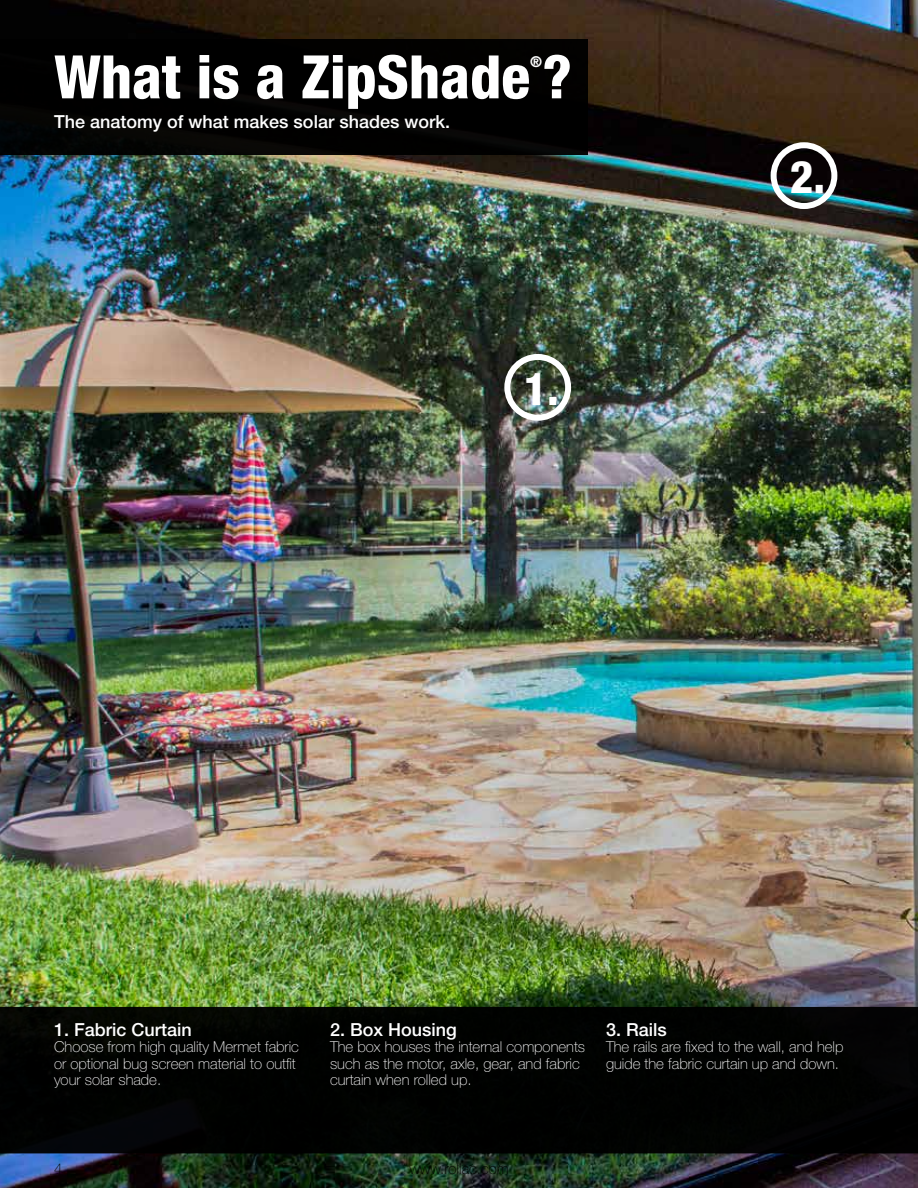
<style>
.page{position:relative;width:918px;height:1188px;background:#fff}
.page>*{position:absolute;margin:0;border:0;box-sizing:border-box;transform-origin:0 0}
.t1{font:800 condensed 60px "Helvetica Neue LT Std";color:#fff}
.t2{font:800 condensed 45px "Helvetica Neue LT Std";color:#fff}
.t3{font:500 18px "Helvetica Neue LT Std";color:#fff}
.t4{font:100 15px/16.5px "Helvetica Neue LT Std";color:#fff}
.t5{font:100 15px "Helvetica Neue LT Std";color:#000}
.t6{font:800 condensed 15px "Helvetica Neue LT Std";color:#fff}
</style>
<div class="page">
<img style="left:0;top:0;width:918px;height:1188px">
<div style="left:0;top:1007px;width:918px;height:146px;background:#010201"></div>
<div style="left:0;top:39px;width:588px;height:116px;background:#000"></div>
<div style="left:504px;top:354px;width:67px;height:67px;border:6px solid #fff;border-radius:50%"></div>
<div style="left:771px;top:142px;width:66px;height:67px;border:6px solid #fff;border-radius:50%"></div>
<h1 class="t1" style="left:54px;top:40px;width:519px">What is a ZipShade ?</h1>
<p class="t6" style="left:530px;top:52px;width:13px">®</p>
<p class="t3" style="left:54px;top:111px;width:397px">The anatomy of what makes solar shades work.</p>
<h2 class="t2" style="left:524px;top:361px;width:37px">1.</h2>
<h2 class="t2" style="left:790px;top:149px;width:37px">2.</h2>
<p class="t3" style="left:54px;top:1018px;width:139px">1. Fabric Curtain</p>
<p class="t4" style="left:54px;top:1039px;width:247px">Choose from high quality Mermet fabric or optional bug screen material to outfit your solar shade.</p>
<p class="t3" style="left:330px;top:1018px;width:128px">2. Box Housing</p>
<p class="t4" style="left:330px;top:1039px;width:257px">The box houses the internal components such as the motor, axle, gear, and fabric curtain when rolled up.</p>
<p class="t3" style="left:606px;top:1018px;width:62px">3. Rails</p>
<p class="t4" style="left:606px;top:1039px;width:239px">The rails are fixed to the wall, and help guide the fabric curtain up and down.</p>
<p class="t5" style="left:54px;top:1160px;width:10px">4</p>
<p class="t5" style="left:409px;top:1160px;width:101px">www.rollac.com</p>
</div>
